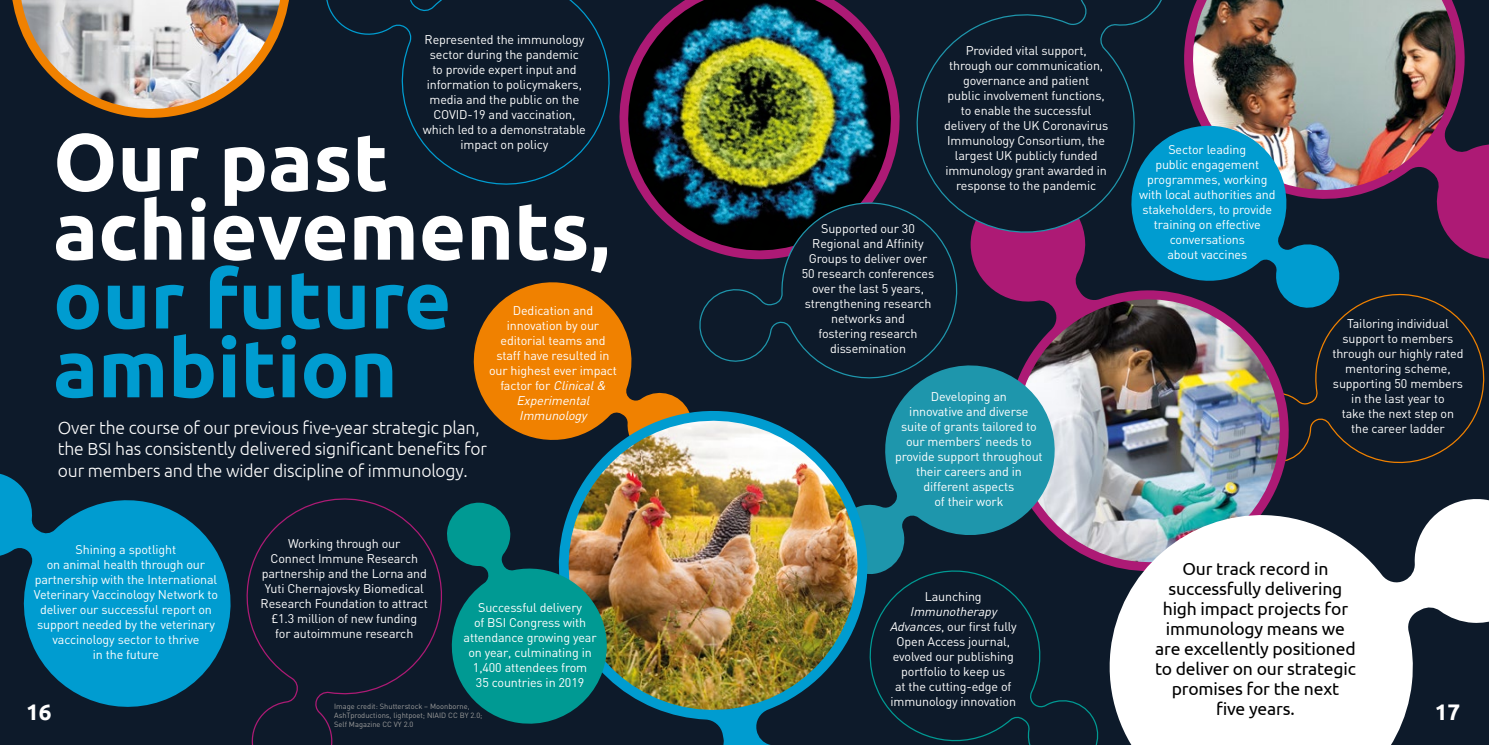
<style>
.page{position:relative;width:1489px;height:745px;background:#fff}
.page>*{position:absolute;margin:0;border:0;box-sizing:border-box;transform-origin:0 0}
.t1{font:700 81.25px/68.8px "Ubuntu";color:#fff}
.t2{font:700 81.25px/68.8px "Ubuntu";color:#009cd0}
.t3{font:700 22.5px "Ubuntu";color:#fff}
.t4{font:17.5px/20px "Ubuntu";letter-spacing:-.01em;color:#000;text-align:center}
.t5{font:300 17.5px/21.2px "Ubuntu";letter-spacing:-.01em;color:#fff}
.t6{font:12.5px/15px "DIN";letter-spacing:-.01em;color:#fff;text-align:center}
.t7{font:7.5px/9px "DIN";color:#9d9d9c}
.s1{font-style:italic}
</style>
<div class="page">
<div style="left:0;top:0;width:1488px;height:744px;background:#0d1a2a"></div>
<svg style="left:0;top:473px;width:231px;height:234px;fill:#009cd0"></svg>
<img style="left:1184px;top:0;width:304px;height:259px">
<svg style="left:326px;top:0;width:279px;height:185px"></svg>
<svg style="left:246px;top:498px;width:196px;height:246px"></svg>
<img style="left:1174px;top:116px;width:168px;height:176px">
<svg style="left:1299px;top:292px;width:186px;height:172px"></svg>
<img style="left:605px;top:0;width:295px;height:245px">
<img style="left:971px;top:183px;width:328px;height:375px">
<svg style="left:1100px;top:495px;width:388px;height:249px;fill:#fff"></svg>
<svg style="left:884px;top:558px;width:219px;height:186px"></svg>
<svg style="left:697px;top:197px;width:261px;height:173px"></svg>
<svg style="left:901px;top:0;width:273px;height:252px"></svg>
<svg style="left:831px;top:354px;width:229px;height:222px;fill:#1e96ac"></svg>
<svg style="left:473px;top:282px;width:159px;height:158px;fill:#f08100"></svg>
<img style="left:12px;top:0;width:277px;height:118px">
<img style="left:544px;top:387px;width:340px;height:357px">
<svg style="left:447px;top:502px;width:160px;height:227px"></svg>
<p class="t6" style="left:423px;top:31px;width:164px">Represented the immunology sector during the pandemic<br>to provide expert input and information to policymakers, media and the public on the<br>COVID-19 and vaccination, which led to a demonstratable impact on policy</p>
<h1 class="t1" style="left:53px;top:126px;width:558px">Our past achievements,</h1>
<h1 class="t2" style="left:53px;top:264px;width:399px">our future ambition</h1>
<h3 class="t5" style="left:58px;top:416px;width:430px">Over the course of our previous five-year strategic plan, the BSI has consistently delivered significant benefits for our members and the wider discipline of immunology.</h3>
<p class="t6" style="left:489px;top:302px;width:129px">Dedication and innovation by our editorial teams and staff have resulted in our highest ever impact factor for <span class="s1">Clinical&amp;<br>Experimental<br>Immunology</span></p>
<p class="t6" style="left:944px;top:43px;width:165px">Provided vital support, through our communication, governance and patient<br>public involvement functions, to enable the successful delivery of the UK Coronavirus<br>Immunology Consortium, the largest UK publicly funded immunology grant awarded in response to the pandemic</p>
<p class="t6" style="left:801px;top:220px;width:134px">Supported our 30<br>Regional and Affinity<br>Groups to deliver over<br>50 research conferences over the last 5 years, strengthening research networks and<br>fostering research dissemination</p>
<p class="t6" style="left:895px;top:388px;width:149px">Developing an<br>innovative and diverse suite of grants tailored to our members’ needs to provide support throughout their careers and in different aspects<br>of their work</p>
<p class="t6" style="left:1139px;top:141px;width:138px">Sector leading<br>public engagement programmes, working with local authorities and stakeholders, to provide training on effective conversations<br>about vaccines</p>
<p class="t6" style="left:1332px;top:316px;width:133px">Tailoring individual support to members through our highly rated mentoring scheme, supporting 50 members in the last year to<br>take the next step on the career ladder</p>
<p class="t6" style="left:261px;top:535px;width:169px">Working through our<br>Connect Immune Research partnership and the Lorna and<br>Yuti Chernajovsky Biomedical<br>Research Foundation to attract £1.3 million of new funding<br>for autoimmune research</p>
<p class="t6" style="left:34px;top:541px;width:186px">Shining a spotlight<br>on animal health through our partnership with the International<br>Veterinary Vaccinology Network to deliver our successful report on support needed by the veterinary vaccinology sector to thrive<br>in the future</p>
<h3 class="t4" style="left:1154px;top:557px;width:202px">Our track record in successfully delivering high impact projects for immunology means we are excellently positioned to deliver on our strategic promises for the next five years.</h3>
<p class="t6" style="left:924px;top:588px;width:58px">Launching</p>
<p class="t6" style="left:889px;top:603px;width:129px"><span class="s1">Immunotherapy<br>Advances</span>, our first fully<br>Open Access journal, evolved our publishing portfolio to keep us<br>at the cutting-edge of immunology innovation</p>
<p class="t6" style="left:463px;top:599px;width:135px">Successful delivery<br>of BSI Congress with attendance growing year on year, culminating in<br>1,400 attendees from<br>35 countries in 2019</p>
<p class="t7" style="left:334px;top:700px;width:150px">Image credit: Shutterstock – Moonborne,<br>AshTproductions, lightpoet; NIAID CC BY 2.0;<br>Self Magazine CC VY 2.0</p>
<h2 class="t3" style="left:26px;top:697px;width:27px">16</h2>
<h2 class="t3" style="left:1434px;top:697px;width:27px">17</h2>
</div>
